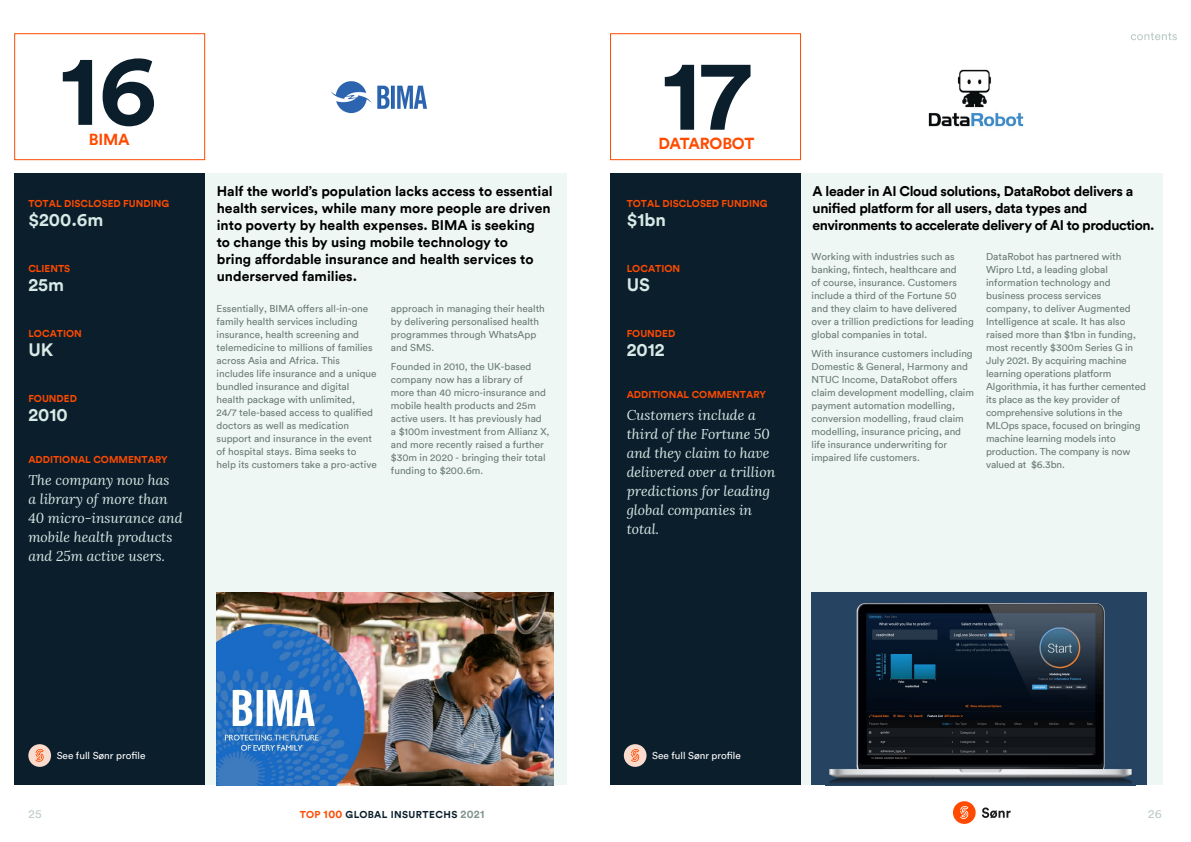
<style>
.page{position:relative;width:1191px;height:842px;background:#fff}
.page>*{position:absolute;margin:0;border:0;box-sizing:border-box;transform-origin:0 0}
.t1{font:700 100px "Circular";color:#0b1e2b}
.t2{font:700 18px "Circular";color:#d7eae6}
.t3{font:700 16px "Circular";letter-spacing:-.01em;color:#ff4a00}
.t4{font:700 14px/17px "Circular";color:#000}
.t5{font:italic 14px/19px "Lora";color:#d7eae6}
.t6{font:700 14px/17px "Circular";letter-spacing:-.02em;color:#000}
.t7{font:12px "Circular";color:#bdccc9}
.t8{font:10px/13px "Circular";color:#6a7a75}
.t9{font:700 10px "Circular";color:#ff4a00}
.t10{font:10px "Circular";color:#fff}
.t11{font:700 10px "Circular";letter-spacing:.04em;color:#0b1e2b}
.s1{color:#ff4a00}
.s2{font-size:11px;color:#ff4a00}
.s3{font-size:11px;color:#829690}
</style>
<div class="page">
<div style="left:204px;top:173px;width:363px;height:612px;background:#eff7f5"></div>
<div style="left:800px;top:173px;width:363px;height:612px;background:#eff7f5"></div>
<div style="left:14px;top:33px;width:191px;height:127px;border:1px solid #ff4a00"></div>
<div style="left:610px;top:33px;width:191px;height:127px;border:1px solid #ff4a00"></div>
<div style="left:14px;top:173px;width:190px;height:612px;background:#0b1e2b"></div>
<div style="left:610px;top:173px;width:190px;height:612px;background:#0b1e2b"></div>
<svg style="left:982px;top:807px;width:28px;height:11px"></svg>
<div style="left:953px;top:801px;width:22px;height:23px;background:#ff4a00;border-radius:50%"></div>
<svg style="left:960px;top:806px;width:8px;height:13px"></svg>
<img style="left:330px;top:81px;width:97px;height:33px">
<img style="left:216px;top:592px;width:337px;height:193px">
<div style="left:811px;top:592px;width:336px;height:193px;background:#264362"></div>
<img style="left:829px;top:603px;width:303px;height:181px">
<img style="left:928px;top:69px;width:96px;height:58px">
<div style="left:28px;top:744px;width:23px;height:23px;background:#fadccf;border-radius:50%"></div>
<svg style="left:35px;top:749px;width:9px;height:13px"></svg>
<div style="left:624px;top:744px;width:22px;height:23px;background:#fadccf;border-radius:50%"></div>
<svg style="left:631px;top:749px;width:8px;height:13px"></svg>
<svg style="left:1130px;top:32px;width:46px;height:8px"></svg>
<h1 class="t1" style="left:60px;top:21px;width:98px">16</h1>
<h3 class="t3" style="left:89px;top:128px;width:42px">BIMA</h3>
<p class="t9" style="left:28px;top:197px;width:142px">TOTAL DISCLOSED FUNDING</p>
<h2 class="t2" style="left:28px;top:207px;width:76px">$200.6m</h2>
<p class="t9" style="left:28px;top:262px;width:43px">CLIENTS</p>
<h2 class="t2" style="left:28px;top:272px;width:37px">25m</h2>
<p class="t9" style="left:28px;top:327px;width:55px">LOCATION</p>
<h2 class="t2" style="left:28px;top:337px;width:27px">UK</h2>
<p class="t9" style="left:28px;top:392px;width:50px">FOUNDED</p>
<h2 class="t2" style="left:28px;top:402px;width:41px">2010</h2>
<p class="t9" style="left:28px;top:453px;width:141px">ADDITIONAL COMMENTARY</p>
<h3 class="t5" style="left:28px;top:470px;width:156px">The company now has<br>a library of more than<br>40 micro-insurance and mobile health products and 25m active users.</h3>
<p class="t4" style="left:217px;top:182px;width:337px">Half the world’s population lacks access to essential health services, while many more people are driven into poverty by health expenses. BIMA is seeking<br>to change this by using mobile technology to<br>bring affordable insurance and health services to underserved families.</p>
<p class="t8" style="left:216px;top:302px;width:162px">Essentially, BIMA offers all-in-one family health services including insurance, health screening and telemedicine to millions of families across Asia and Africa. This includes life insurance and a unique bundled insurance and digital health package with unlimited, 24/7 tele-based access to qualified doctors as well as medication support and insurance in the event of hospital stays. Bima seeks to help its customers take a pro-active</p>
<p class="t8" style="left:391px;top:302px;width:155px">approach in managing their health by delivering personalised health programmes through WhatsApp and SMS.</p>
<p class="t8" style="left:391px;top:359px;width:160px">Founded in 2010, the UK-based company now has a library of<br>more than 40 micro-insurance and mobile health products and 25m active users. It has previously had a $100m investment from Allianz X, and more recently raised a further $30m in 2020 - bringing their total funding to $200.6m.</p>
<h1 class="t1" style="left:661px;top:26px;width:91px">17</h1>
<h3 class="t3" style="left:658px;top:133px;width:97px">DATAROBOT</h3>
<p class="t9" style="left:626px;top:197px;width:142px">TOTAL DISCLOSED FUNDING</p>
<h2 class="t2" style="left:626px;top:207px;width:41px">$1bn</h2>
<p class="t9" style="left:626px;top:262px;width:55px">LOCATION</p>
<h2 class="t2" style="left:626px;top:272px;width:25px">US</h2>
<p class="t9" style="left:626px;top:327px;width:50px">FOUNDED</p>
<h2 class="t2" style="left:626px;top:337px;width:39px">2012</h2>
<p class="t9" style="left:626px;top:388px;width:141px">ADDITIONAL COMMENTARY</p>
<h3 class="t5" style="left:626px;top:405px;width:150px">Customers include a third of the Fortune 50 and they claim to have delivered over a trillion predictions for leading global companies in total.</h3>
<h3 class="t6" style="left:812px;top:182px;width:343px">A leader in AI Cloud solutions, DataRobot delivers a unified platform for all users, data types and environments to accelerate delivery of AI to production.</h3>
<p class="t8" style="left:811px;top:249px;width:164px">Working with industries such as banking, fintech, healthcare and<br>of course, insurance. Customers include a third of the Fortune 50 and they claim to have delivered over a trillion predictions for leading global companies in total.</p>
<p class="t8" style="left:811px;top:346px;width:164px">With insurance customers including Domestic &amp; General, Harmony and NTUC Income, DataRobot offers claim development modelling, claim payment automation modelling, conversion modelling, fraud claim modelling, insurance pricing, and life insurance underwriting for impaired life customers.</p>
<p class="t8" style="left:986px;top:249px;width:161px">DataRobot has partnered with<br>Wipro Ltd, a leading global information technology and business process services company, to deliver Augmented<br>Intelligence at scale. It has also raised more than $1bn in funding, most recently $300m Series G in<br>July 2021. By acquiring machine learning operations platform<br>Algorithmia, it has further cemented its place as the key provider of comprehensive solutions in the<br>MLOps space, focused on bringing machine learning models into production. The company is now valued at $6.3bn.</p>
<p class="t10" style="left:57px;top:749px;width:90px">See full Sønr profile</p>
<p class="t10" style="left:652px;top:749px;width:90px">See full Sønr profile</p>
<p class="t7" style="left:28px;top:805px;width:15px">25</p>
<p class="t11" style="left:300px;top:807px;width:186px"><span class="s1">TOP</span> <span class="s2">100</span> GLOBAL INSURTECHS <span class="s3">2021</span></p>
<p class="t7" style="left:1148px;top:805px;width:15px">26</p>
</div>
